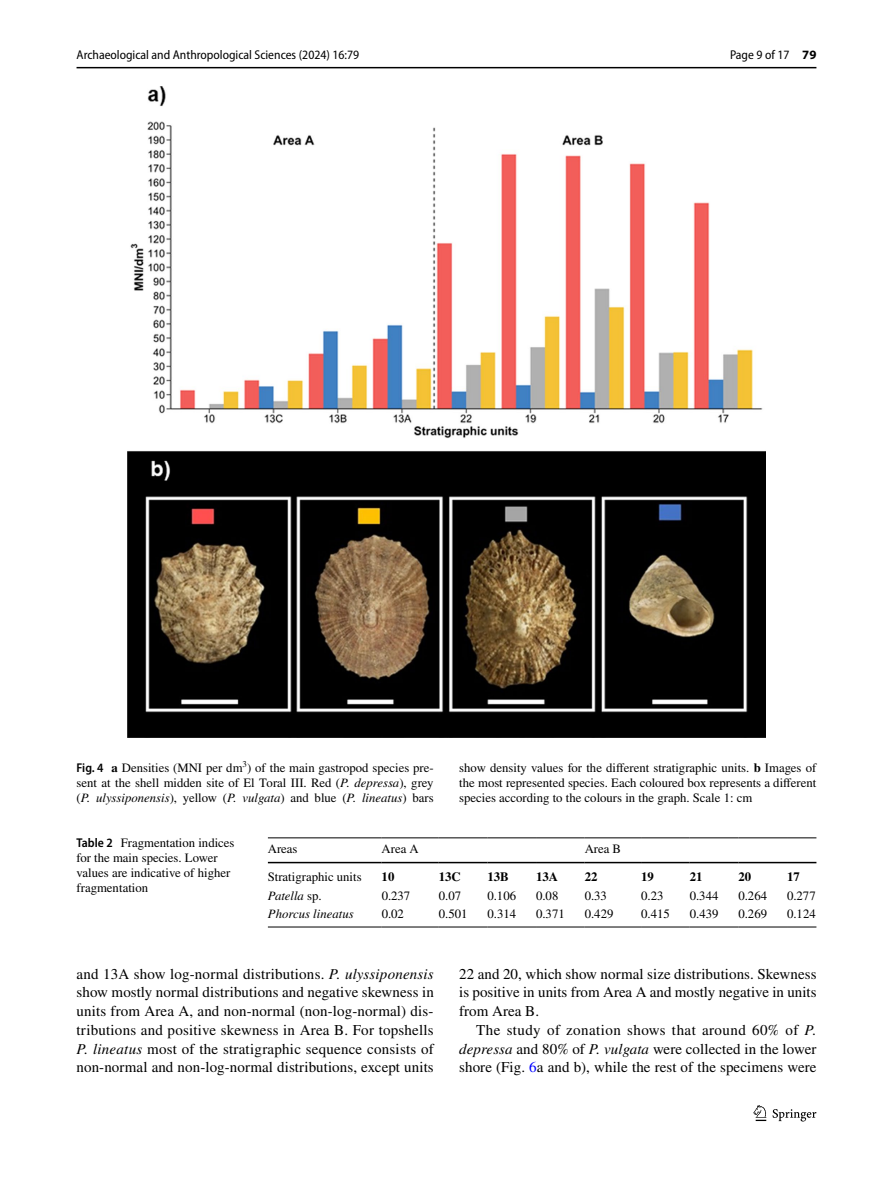
<style>
.page{position:relative;width:893px;height:1187px;background:#fff}
.page>*{position:absolute;margin:0;border:0;box-sizing:border-box;transform-origin:0 0}
.t1{font:15px/18.8px "STIX";letter-spacing:.005em;color:#000;text-align:justify}
.t2{font:12.75px/15px "STIX";color:#000;text-align:justify}
.t3{font:semi-condensed 12.75px "Myriad Pro";color:#000}
.t4{font:italic 12.75px "STIX";color:#000}
.t5{font:700 12.75px "STIX";color:#000}
.s1{font-weight:700;font-stretch:normal}
.s2{font-family:"Myriad Pro";font-weight:600;font-stretch:semi-condensed}
.s3{font-weight:700}
.s4{font-style:italic}
.s5{font-style:normal}
.s6{color:#00f}
</style>
<div class="page">
<hr style="left:77px;top:67px;width:739px;height:1px;background:#000">
<svg style="left:753px;top:1105px;width:13px;height:15px"></svg>
<svg style="left:773px;top:1109px;width:43px;height:12px"></svg>
<img style="left:128px;top:87px;width:637px;height:650px">
<hr style="left:268px;top:837px;width:114px;height:1px;background:#000">
<hr style="left:268px;top:861px;width:114px;height:2px;background:#000">
<hr style="left:382px;top:837px;width:57px;height:1px;background:#000">
<hr style="left:382px;top:861px;width:57px;height:2px;background:#000">
<hr style="left:439px;top:837px;width:48px;height:1px;background:#000">
<hr style="left:439px;top:861px;width:48px;height:2px;background:#000">
<hr style="left:487px;top:837px;width:49px;height:1px;background:#000">
<hr style="left:487px;top:861px;width:49px;height:2px;background:#000">
<hr style="left:536px;top:837px;width:49px;height:1px;background:#000">
<hr style="left:536px;top:861px;width:49px;height:2px;background:#000">
<hr style="left:585px;top:837px;width:56px;height:1px;background:#000">
<hr style="left:585px;top:861px;width:56px;height:2px;background:#000">
<hr style="left:641px;top:837px;width:49px;height:1px;background:#000">
<hr style="left:641px;top:861px;width:49px;height:2px;background:#000">
<hr style="left:690px;top:837px;width:48px;height:1px;background:#000">
<hr style="left:690px;top:861px;width:48px;height:2px;background:#000">
<hr style="left:738px;top:837px;width:49px;height:1px;background:#000">
<hr style="left:738px;top:861px;width:49px;height:2px;background:#000">
<svg style="left:787px;top:837px;width:29px;height:1px"></svg>
<hr style="left:787px;top:861px;width:29px;height:2px;background:#000">
<hr style="left:268px;top:926px;width:114px;height:1px;background:#000">
<hr style="left:382px;top:926px;width:57px;height:1px;background:#000">
<hr style="left:439px;top:926px;width:48px;height:1px;background:#000">
<hr style="left:487px;top:926px;width:49px;height:1px;background:#000">
<hr style="left:536px;top:926px;width:49px;height:1px;background:#000">
<hr style="left:585px;top:926px;width:56px;height:1px;background:#000">
<hr style="left:641px;top:926px;width:49px;height:1px;background:#000">
<hr style="left:690px;top:926px;width:48px;height:1px;background:#000">
<hr style="left:738px;top:926px;width:49px;height:1px;background:#000">
<svg style="left:787px;top:926px;width:29px;height:1px"></svg>
<p class="t3" style="left:77px;top:48px;width:284px">Archaeological and Anthropological Sciences (2024) 16:79</p>
<p class="t3" style="left:730px;top:48px;width:88px">Page 9 of 17 <span class="s1">79</span></p>
<p class="t2" style="left:77px;top:761px;width:359px"><span class="s2">Fig. 4</span> <span class="s3">a</span> Densities (MNI per dm<sup>3</sup>) of the main gastropod species pre&shy;sent at the shell midden site of El Toral III. Red (<span class="s4">P. depressa</span>), grey (<span class="s4">P. ulyssiponensis</span>), yellow (<span class="s4">P. vulgata</span>) and blue (<span class="s4">P. lineatus</span>) bars</p>
<p class="t2" style="left:459px;top:761px;width:359px">show density values for the different stratigraphic units. <span class="s3">b</span> Images of the most represented species. Each coloured box represents a different species according to the colours in the graph. Scale 1: cm</p>
<p class="t2" style="left:77px;top:836px;width:159px;text-align:left"><span class="s2">Table 2</span> Fragmentation indices for the main species. Lower values are indicative of higher fragmentation</p>
<p class="t2" style="left:268px;top:841px;width:31px">Areas</p>
<p class="t2" style="left:382px;top:841px;width:39px">Area A</p>
<p class="t2" style="left:585px;top:841px;width:38px">Area B</p>
<p class="t2" style="left:268px;top:869px;width:95px">Stratigraphic units</p>
<p class="t5" style="left:382px;top:869px;width:14px">10</p>
<p class="t5" style="left:439px;top:869px;width:23px">13C</p>
<p class="t5" style="left:487px;top:869px;width:23px">13B</p>
<p class="t5" style="left:536px;top:869px;width:23px">13A</p>
<p class="t5" style="left:585px;top:869px;width:14px">22</p>
<p class="t5" style="left:641px;top:869px;width:14px">19</p>
<p class="t5" style="left:690px;top:869px;width:14px">21</p>
<p class="t5" style="left:738px;top:869px;width:14px">20</p>
<p class="t5" style="left:787px;top:869px;width:14px">17</p>
<p class="t4" style="left:268px;top:886px;width:55px">Patella <span class="s5">sp.</span></p>
<p class="t2" style="left:382px;top:888px;width:30px">0.237</p>
<p class="t2" style="left:439px;top:888px;width:24px">0.07</p>
<p class="t2" style="left:487px;top:888px;width:30px">0.106</p>
<p class="t2" style="left:536px;top:888px;width:24px">0.08</p>
<p class="t2" style="left:585px;top:888px;width:24px">0.33</p>
<p class="t2" style="left:641px;top:888px;width:24px">0.23</p>
<p class="t2" style="left:690px;top:888px;width:30px">0.344</p>
<p class="t2" style="left:738px;top:888px;width:30px">0.264</p>
<p class="t2" style="left:787px;top:888px;width:30px">0.277</p>
<p class="t4" style="left:268px;top:905px;width:87px">Phorcus lineatus</p>
<p class="t2" style="left:382px;top:907px;width:24px">0.02</p>
<p class="t2" style="left:439px;top:907px;width:30px">0.501</p>
<p class="t2" style="left:487px;top:907px;width:30px">0.314</p>
<p class="t2" style="left:536px;top:907px;width:30px">0.371</p>
<p class="t2" style="left:585px;top:907px;width:30px">0.429</p>
<p class="t2" style="left:641px;top:907px;width:30px">0.415</p>
<p class="t2" style="left:690px;top:907px;width:30px">0.439</p>
<p class="t2" style="left:738px;top:907px;width:30px">0.269</p>
<p class="t2" style="left:787px;top:907px;width:30px">0.124</p>
<p class="t1" style="left:77px;top:965px;width:359px">and 13A show log-normal distributions. <span class="s4">P. ulyssiponensis </span>show mostly normal distributions and negative skewness in units from Area A, and non-normal (non-log-normal) dis&shy;tributions and positive skewness in Area B. For topshells <span class="s4">P. lineatus</span> most of the stratigraphic sequence consists of non-normal and non-log-normal distributions, except units</p>
<p class="t1" style="left:459px;top:965px;width:359px">22 and 20, which show normal size distributions. Skewness is positive in units from Area A and mostly negative in units from Area B.</p>
<p class="t1" style="left:459px;top:1021px;width:359px;text-indent:17px">The study of zonation shows that around 60% of <span class="s4">P. depressa</span> and 80% of <span class="s4">P. vulgata</span> were collected in the lower shore (Fig. <span class="s6">6</span>a and b), while the rest of the specimens were</p>
</div>
